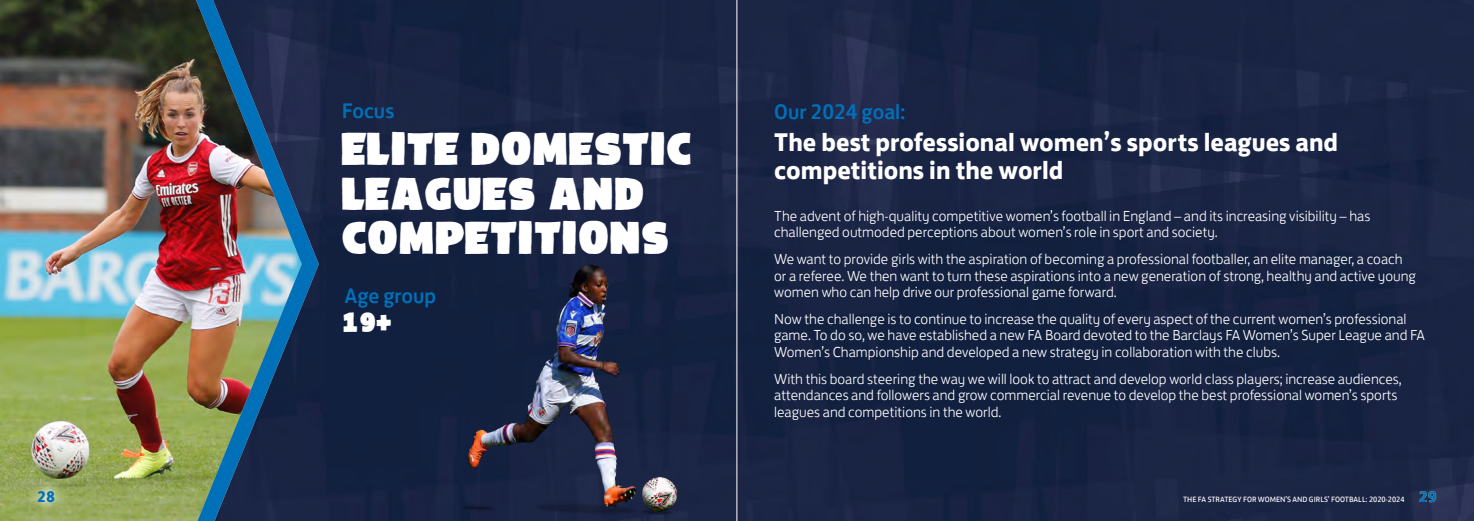
<style>
.page{position:relative;width:1474px;height:521px;background:#fff}
.page>*{position:absolute;margin:0;border:0;box-sizing:border-box;transform-origin:0 0}
.t1{font:40.34px/44.6px "FA Brush";color:#fff}
.t2{font:700 26.25px/28px "FS Jack";color:#fff}
.t3{font:24.5px "FA Brush";color:#fff}
.t4{font:500 21.61px "FS Jack";color:#0070b9}
.t5{font:700 15.75px "FS Jack";color:#0070b9}
.t6{font:300 14.88px/16.6px "FS Jack";color:#fff}
.t7{font:7.88px "FS Jack";color:#fff}
.s1{font-weight:700;font-size:15.75px;color:#f6b199}
</style>
<div class="page">
<div style="left:788px;top:0;width:685px;height:521px;background:#192343"></div>
<div style="left:327px;top:0;width:461px;height:521px;background:#192342"></div>
<img style="left:0;top:0;width:168px;height:521px">
<hr style="left:736px;top:0;width:1px;height:521px;background:#fff">
<img style="left:449px;top:240px;width:255px;height:281px">
<img style="left:168px;top:0;width:159px;height:521px">
<div style="left:29px;top:482px;width:35px;height:29px;background:#fff;opacity:.71"></div>
<h3 class="t4" style="left:342px;top:93px;width:54px">Focus</h3>
<h1 class="t1" style="left:342px;top:130px;width:352px">ELITE DOMESTIC<br>LEAGUES AND<br>COMPETITIONS</h1>
<h3 class="t4" style="left:344px;top:278px;width:93px">Age group</h3>
<h3 class="t3" style="left:342px;top:312px;width:51px">19+</h3>
<h3 class="t4" style="left:774px;top:94px;width:133px">Our 2024 goal:</h3>
<h2 class="t2" style="left:774px;top:126px;width:565px">The best professional women’s sports leagues and competitions in the world</h2>
<p class="t6" style="left:774px;top:206px;width:597px">The advent of high-quality competitive women’s football in England – and its increasing visibility – has challenged outmoded perceptions about women’s role in sport and society.</p>
<p class="t6" style="left:774px;top:249px;width:643px">We want to provide girls with the aspiration of becoming a professional footballer, an elite manager, a coach or a referee. We then want to turn these aspirations into a new generation of strong, healthy and active young women who can help drive our professional game forward.</p>
<p class="t6" style="left:774px;top:309px;width:652px">Now the challenge is to continue to increase the quality of every aspect of the current women’s professional game. To do so, we have established a new FA Board devoted to the Barclays FA Women’s Super League and FA<br>Women’s Championship and developed a new strategy in collaboration with the clubs.</p>
<p class="t6" style="left:774px;top:369px;width:629px">With this board steering the way we will look to attract and develop world class players; increase audiences, attendances and followers and grow commercial revenue to develop the best professional women’s sports leagues and competitions in the world.</p>
<p class="t5" style="left:37px;top:483px;width:20px">28</p>
<p class="t7" style="left:1183px;top:493px;width:255px">THE FA STRATEGY FOR WOMEN’S AND GIRLS’ FOOTBALL: 2020-2024 <span class="s1">29</span><sup>29</sup></p>
</div>
